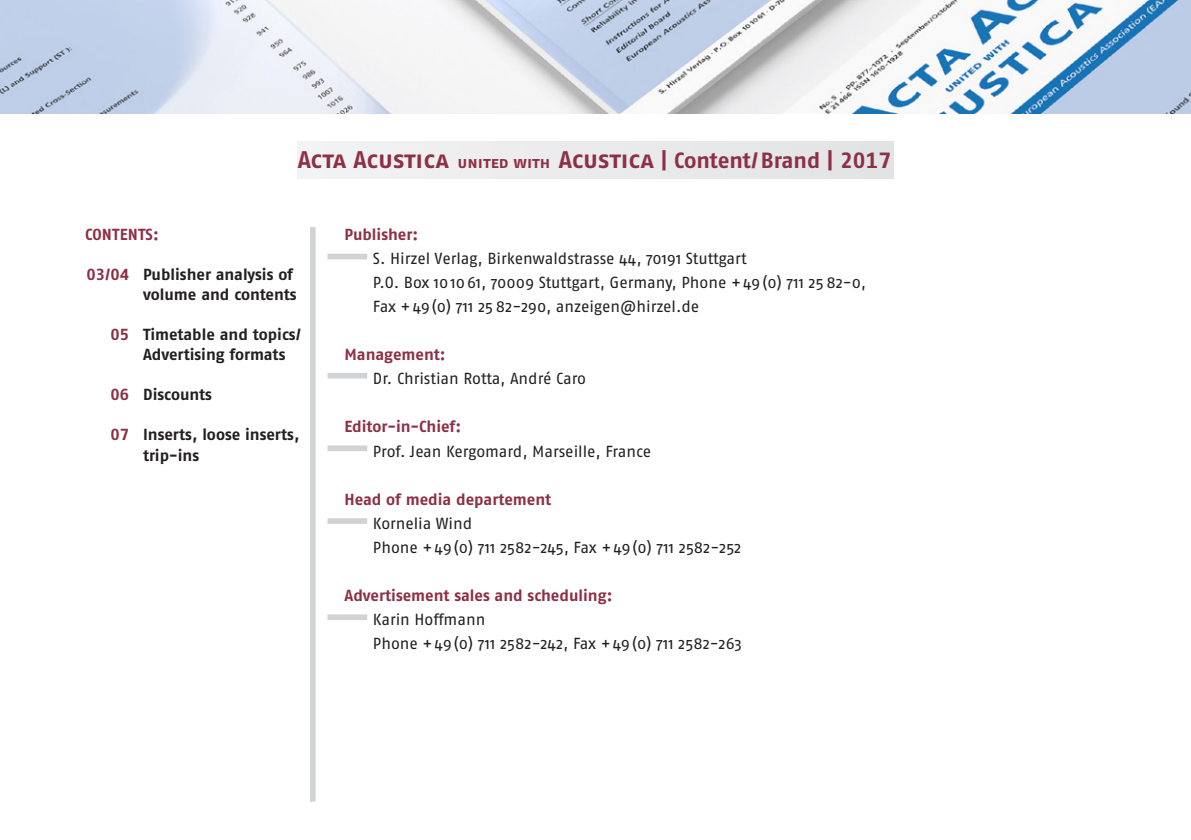
<style>
.page{position:relative;width:1191px;height:840px;background:#fff}
.page>*{position:absolute;margin:0;border:0;box-sizing:border-box;transform-origin:0 0}
.t1{font:700 24px "Fago Pro";color:#8d2f45}
.Fließtext{font:16px "Fago Pro";letter-spacing:-.005em;color:#231f20}
.Fließtext-2{font:700 16px/20px "Fago Pro";color:#231f20;text-align:right}
.Fließtext-3{font:700 16px "Fago Pro";color:#8d2f45}
._01-Halbfett-links{font:700 16px "Fago Pro";letter-spacing:.01em;color:#8d2f45}
.s1{font-size:16px}
.s2{font-size:22px}
.s3{font-family:"Fago Correspondence Sans OT";font-size:22px}
.s4{font-family:"Fago Correspondence Sans OT";color:#8d2f45}
</style>
<div class="page">
<img style="left:0;top:0;width:1191px;height:113px">
<div style="left:297px;top:142px;width:596px;height:37px;background:#eaebec"></div>
<div style="left:310px;top:227px;width:5px;height:574px;background:#d1d2d4"></div>
<div style="left:327px;top:253px;width:40px;height:6px;background:#d1d2d4"></div>
<div style="left:327px;top:372px;width:40px;height:6px;background:#d1d2d4"></div>
<div style="left:327px;top:445px;width:40px;height:6px;background:#d1d2d4"></div>
<div style="left:327px;top:518px;width:40px;height:5px;background:#d1d2d4"></div>
<div style="left:327px;top:614px;width:40px;height:5px;background:#d1d2d4"></div>
<p class="t1" style="left:298px;top:145px;width:595px">Acta Acustica <span class="s1">united with</span> Acustica <span class="s2">| Content/Brand |</span> <span class="s3">2017</span></p>
<p class="_01-Halbfett-links" style="left:85px;top:225px;width:75px">CONTENTS:</p>
<p class="Fließtext-2" style="left:87px;top:264px;width:211px"><span class="s4">03/04</span> Publisher analysis of volume and contents</p>
<p class="Fließtext-2" style="left:110px;top:324px;width:192px"><span class="s4">05</span> Timetable and topics/</p>
<p class="Fließtext-2" style="left:143px;top:344px;width:144px">Advertising formats</p>
<p class="Fließtext-2" style="left:110px;top:384px;width:103px"><span class="s4">06</span> Discounts</p>
<p class="Fließtext-2" style="left:143px;top:424px;width:158px;text-align:left;text-indent:-33px"><span class="s4">07</span> Inserts, loose inserts, trip-ins</p>
<p class="Fließtext-3" style="left:344px;top:225px;width:75px">Publisher:</p>
<p class="Fließtext" style="left:373px;top:249px;width:375px">S. Hirzel Verlag, Birkenwaldstrasse 44, 70191 Stuttgart</p>
<p class="Fließtext" style="left:373px;top:273px;width:495px">P.O. Box 101061, 70009 Stuttgart, Germany, Phone +49(0) 711 25 82-0,</p>
<p class="Fließtext" style="left:373px;top:297px;width:328px">Fax +49(0) 711 25 82-290, anzeigen@hirzel.de</p>
<p class="Fließtext-3" style="left:344px;top:345px;width:102px">Management:</p>
<p class="Fließtext" style="left:373px;top:369px;width:215px">Dr. Christian Rotta, André Caro</p>
<p class="Fließtext-3" style="left:344px;top:417px;width:118px">Editor-in-Chief:</p>
<p class="Fließtext" style="left:373px;top:441px;width:280px">Prof. Jean Kergomard, Marseille, France</p>
<p class="Fließtext-3" style="left:344px;top:489px;width:208px">Head of media departement</p>
<p class="Fließtext" style="left:373px;top:513px;width:101px">Kornelia Wind</p>
<p class="Fließtext" style="left:373px;top:537px;width:370px">Phone +49(0) 711 2582-245, Fax +49(0) 711 2582-252</p>
<p class="Fließtext-3" style="left:344px;top:585px;width:269px">Advertisement sales and scheduling:</p>
<p class="Fließtext" style="left:373px;top:609px;width:114px">Karin Hoffmann</p>
<p class="Fließtext" style="left:373px;top:633px;width:371px">Phone +49(0) 711 2582-242, Fax +49(0) 711 2582-263</p>
</div>
